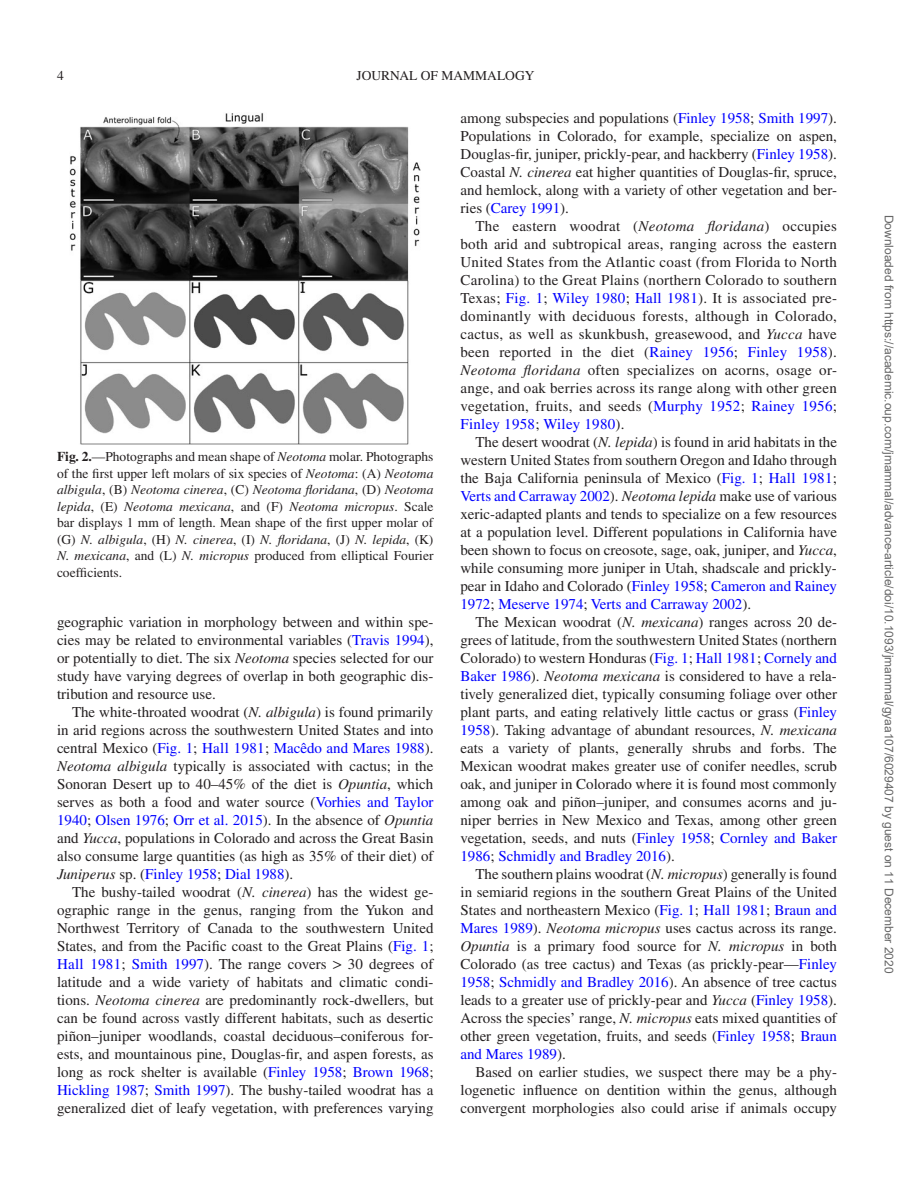
<style>
.page{position:relative;width:918px;height:1188px;background:#fff}
.page>*{position:absolute;margin:0;border:0;box-sizing:border-box;transform-origin:0 0}
.t1{font:15px/18px "Times LT Std";color:#231f20;text-align:justify}
.t2{font:13.5px/16.5px "Times LT Std";color:#231f20;text-align:justify}
.t3{font:12px "Arial";color:#666}
.s1{font-weight:700}
.s2{font-style:italic}
.s3{color:#00f}
.s4{font-family:"Gandhari Unicode"}
</style>
<div class="page">
<img style="left:70px;top:113px;width:351px;height:332px">
<p class="t2" style="left:57px;top:67px;width:8px">4</p>
<p class="t2" style="left:356px;top:67px;width:180px">JOURNAL OF MAMMALOGY</p>
<p class="t2" style="left:57px;top:448px;width:379px"><span class="s1">Fig. 2.</span>—Photographs and mean shape of <span class="s2">Neotoma</span> molar. Photographs of the first upper left molars of six species of <span class="s2">Neotoma</span>: (A) <span class="s2">Neotoma albigula</span>, (B) <span class="s2">Neotoma cinerea</span>, (C) <span class="s2">Neotoma floridana</span>, (D) <span class="s2">Neotoma lepida</span>, (E) <span class="s2">Neotoma mexicana</span>, and (F) <span class="s2">Neotoma micropus</span>. Scale bar displays 1 mm of length. Mean shape of the first upper molar of (G) <span class="s2">N. albigula</span>, (H) <span class="s2">N. cinerea</span>, (I) <span class="s2">N. floridana</span>, (J) <span class="s2">N. lepida</span>, (K)<br><span class="s2">N. mexicana</span>, and (L) <span class="s2">N. micropus</span> produced from elliptical Fourier coefficients.</p>
<p class="t1" style="left:57px;top:613px;width:378px">geographic variation in morphology between and within spe&shy;cies may be related to environmental variables (<span class="s3">Travis 1994</span>), or potentially to diet. The six <span class="s2">Neotoma</span> species selected for our study have varying degrees of overlap in both geographic dis&shy;tribution and resource use.</p>
<p class="t1" style="left:57px;top:703px;width:379px;text-indent:15px">The white-throated woodrat (<span class="s2">N. albigula</span>) is found primarily in arid regions across the southwestern United States and into central Mexico (<span class="s3">Fig. 1</span>; <span class="s3">Hall 1981</span>; <span class="s3">Macêdo and Mares 1988</span>).<br><span class="s2">Neotoma albigula</span> typically is associated with cactus; in the Sonoran Desert up to 40–45% of the diet is <span class="s2">Opuntia</span>, which serves as both a food and water source (<span class="s3">Vorhies and Taylor 1940</span>; <span class="s3">Olsen 1976</span>; <span class="s3">Orr et al. 2015</span>). In the absence of <span class="s2">Opuntia </span>and <span class="s2">Yucca</span>, populations in Colorado and across the Great Basin also consume large quantities (as high as 35% of their diet) of <span class="s2">Juniperus</span> sp. (<span class="s3">Finley 1958</span>; <span class="s3">Dial 1988</span>).</p>
<p class="t1" style="left:57px;top:883px;width:379px;text-indent:15px">The bushy-tailed woodrat (<span class="s2">N. cinerea</span>) has the widest ge&shy;ographic range in the genus, ranging from the Yukon and Northwest Territory of Canada to the southwestern United States, and from the Pacific coast to the Great Plains (<span class="s3">Fig. 1</span>; <span class="s3">Hall 1981</span>; <span class="s3">Smith 1997</span>). The range covers <span class="s4">&gt;</span> 30 degrees of latitude and a wide variety of habitats and climatic condi&shy;tions. <span class="s2">Neotoma cinerea</span> are predominantly rock-dwellers, but can be found across vastly different habitats, such as desertic piñon–juniper woodlands, coastal deciduous–coniferous for&shy;ests, and mountainous pine, Douglas-fir, and aspen forests, as long as rock shelter is available (<span class="s3">Finley 1958</span>; <span class="s3">Brown 1968</span>; <span class="s3">Hickling 1987</span>; <span class="s3">Smith 1997</span>). The bushy-tailed woodrat has a generalized diet of leafy vegetation, with preferences varying</p>
<p class="t1" style="left:461px;top:109px;width:378px">among subspecies and populations (<span class="s3">Finley 1958</span>; <span class="s3">Smith 1997</span>).<br>Populations in Colorado, for example, specialize on aspen, Douglas-fir, juniper, prickly-pear, and hackberry (<span class="s3">Finley 1958</span>).<br>Coastal <span class="s2">N. cinerea</span> eat higher quantities of Douglas-fir, spruce, and hemlock, along with a variety of other vegetation and ber&shy;ries (<span class="s3">Carey 1991</span>).</p>
<p class="t1" style="left:460px;top:217px;width:378px;text-indent:15px">The eastern woodrat (<span class="s2">Neotoma floridana</span>) occupies both arid and subtropical areas, ranging across the eastern United States from the Atlantic coast (from Florida to North Carolina) to the Great Plains (northern Colorado to southern Texas; <span class="s3">Fig. 1</span>; <span class="s3">Wiley 1980</span>; <span class="s3">Hall 1981</span>). It is associated pre&shy;dominantly with deciduous forests, although in Colorado, cactus, as well as skunkbush, greasewood, and <span class="s2">Yucca</span> have been reported in the diet (<span class="s3">Rainey 1956</span>; <span class="s3">Finley 1958</span>).<br><span class="s2">Neotoma floridana</span> often specializes on acorns, osage or&shy;ange, and oak berries across its range along with other green vegetation, fruits, and seeds (<span class="s3">Murphy 1952</span>; <span class="s3">Rainey 1956</span>; <span class="s3">Finley 1958</span>; <span class="s3">Wiley 1980</span>).</p>
<p class="t1" style="left:460px;top:433px;width:378px;text-indent:15px">The desert woodrat (<span class="s2">N. lepida</span>) is found in arid habitats in the western United States from southern Oregon and Idaho through the Baja California peninsula of Mexico (<span class="s3">Fig. 1</span>; <span class="s3">Hall 1981</span>; <span class="s3">Verts and Carraway 2002</span>). <span class="s2">Neotoma lepida</span> make use of various xeric-adapted plants and tends to specialize on a few resources at a population level. Different populations in California have been shown to focus on creosote, sage, oak, juniper, and <span class="s2">Yucca</span>, while consuming more juniper in Utah, shadscale and prickly&shy;pear in Idaho and Colorado (<span class="s3">Finley 1958</span>; <span class="s3">Cameron and Rainey 1972</span>; <span class="s3">Meserve 1974</span>; <span class="s3">Verts and Carraway 2002</span>).</p>
<p class="t1" style="left:460px;top:613px;width:378px;text-indent:15px">The Mexican woodrat (<span class="s2">N. mexicana</span>) ranges across 20 de&shy;grees of latitude, from the southwestern United States (northern Colorado) to western Honduras (<span class="s3">Fig. 1</span>; <span class="s3">Hall 1981</span>; <span class="s3">Cornely and Baker 1986</span>). <span class="s2">Neotoma mexicana</span> is considered to have a rela&shy;tively generalized diet, typically consuming foliage over other plant parts, and eating relatively little cactus or grass (<span class="s3">Finley 1958</span>). Taking advantage of abundant resources, <span class="s2">N. mexicana </span>eats a variety of plants, generally shrubs and forbs. The Mexican woodrat makes greater use of conifer needles, scrub oak, and juniper in Colorado where it is found most commonly among oak and piñon–juniper, and consumes acorns and ju&shy;niper berries in New Mexico and Texas, among other green vegetation, seeds, and nuts (<span class="s3">Finley 1958</span>; <span class="s3">Cornley and Baker 1986</span>; <span class="s3">Schmidly and Bradley 2016</span>).</p>
<p class="t1" style="left:460px;top:865px;width:379px;text-indent:15px">The southern plains woodrat (<span class="s2">N. micropus</span>) generally is found in semiarid regions in the southern Great Plains of the United States and northeastern Mexico (<span class="s3">Fig. 1</span>; <span class="s3">Hall 1981</span>; <span class="s3">Braun and Mares 1989</span>). <span class="s2">Neotoma micropus</span> uses cactus across its range.<br><span class="s2">Opuntia</span> is a primary food source for <span class="s2">N. micropus</span> in both Colorado (as tree cactus) and Texas (as prickly-pear—<span class="s3">Finley 1958</span>; <span class="s3">Schmidly and Bradley 2016</span>). An absence of tree cactus leads to a greater use of prickly-pear and <span class="s2">Yucca</span> (<span class="s3">Finley 1958</span>).<br>Across the species’ range, <span class="s2">N. micropus</span> eats mixed quantities of other green vegetation, fruits, and seeds (<span class="s3">Finley 1958</span>; <span class="s3">Braun and Mares 1989</span>).</p>
<p class="t1" style="left:460px;top:1063px;width:378px;text-indent:15px">Based on earlier studies, we suspect there may be a phy&shy;logenetic influence on dentition within the genus, although convergent morphologies also could arise if animals occupy</p>
<p class="t3" style="left:893px;top:215px;width:760px;rotate:90deg">Downloaded from https://academic.oup.com/jmammal/advance-article/doi/10.1093/jmammal/gyaa107/6029407 by guest on 11 December 2020</p>
</div>
